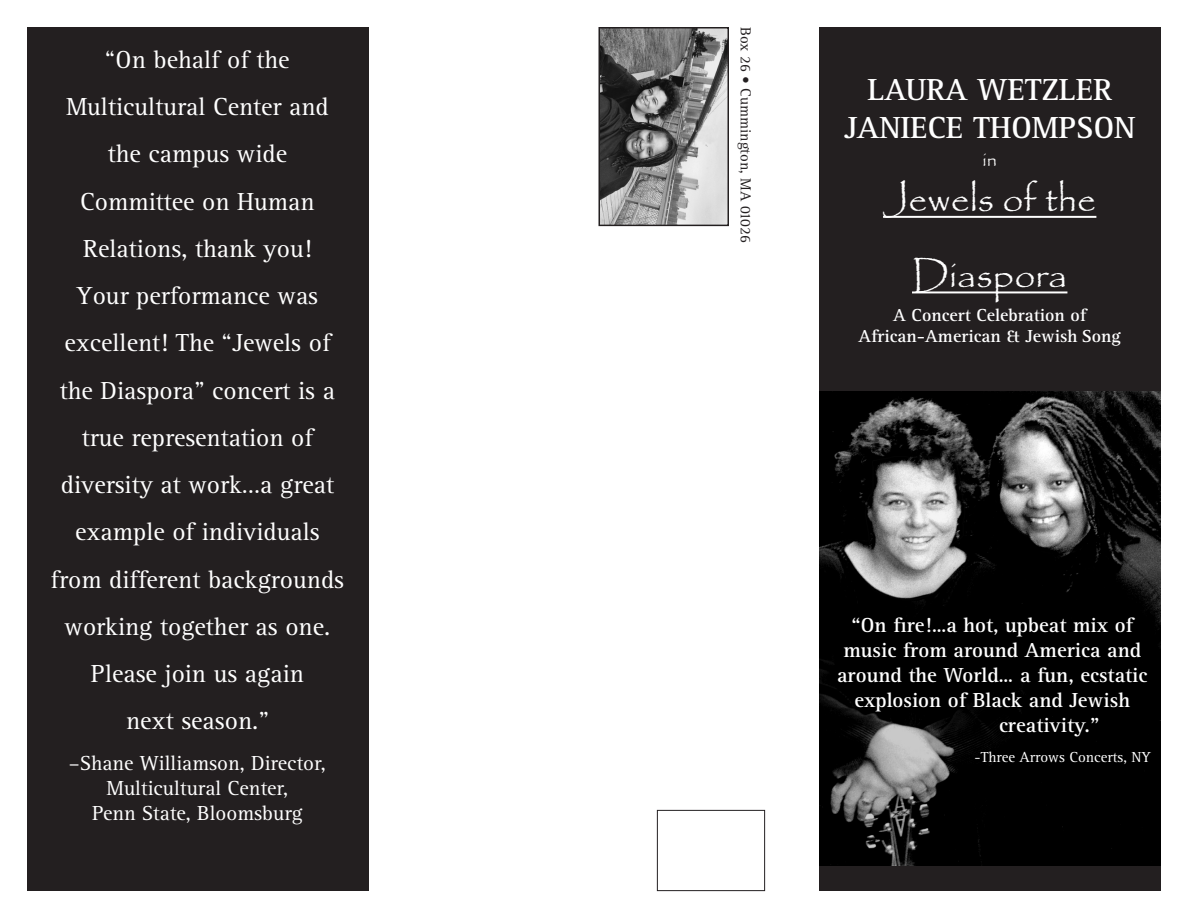
<style>
.page{position:relative;width:1188px;height:918px;background:#fff}
.page>*{position:absolute;margin:0;border:0;box-sizing:border-box;transform-origin:0 0}
.heading_2{font:45px/75.6px "Papyrus ICG";color:#fff;text-align:center}
.heading_1{font:700 31.5px "Rotis Serif";color:#fff}
.t1{font:25.5px/47.2px "Rotis Serif";color:#fff;text-align:center}
.t2{font:24px "Papyrus ICG";color:#fff}
.t3{font:700 21px/25.2px "Rotis Serif";color:#fff;text-align:center}
.t4{font:21px "Rotis Serif";color:#fff}
.heading_1-2{font:700 18px "Rotis Serif";color:#fff}
.t5{font:15px "Rotis Serif";color:#231f20}
.t6{font:15px "Rotis Serif";color:#fff}
</style>
<div class="page">
<div style="left:28px;top:28px;width:340px;height:862px;background:#231f20"></div>
<div style="left:27px;top:27px;width:342px;height:864px;border:2px solid #231f20"></div>
<div style="left:820px;top:28px;width:340px;height:862px;background:#231f20"></div>
<img style="left:819px;top:391px;width:342px;height:474px">
<hr style="left:883px;top:216px;width:213px;height:2px;background:#fff">
<hr style="left:912px;top:291px;width:155px;height:2px;background:#fff">
<div style="left:657px;top:810px;width:108px;height:81px;border:1px solid #231f20"></div>
<img style="left:601px;top:30px;width:125px;height:193px">
<div style="left:598px;top:27px;width:131px;height:199px;border:2px solid #231f20"></div>
<p class="t1" style="left:66px;top:37px;width:264px">“On behalf of the<br>Multicultural Center and the campus wide</p>
<p class="t1" style="left:80px;top:178px;width:236px">Committee on Human</p>
<p class="t1" style="left:83px;top:226px;width:230px">Relations, thank you!</p>
<p class="t1" style="left:77px;top:273px;width:243px">Your performance was</p>
<p class="t1" style="left:60px;top:320px;width:277px">excellent! The “Jewels of the Diaspora” concert is a true representation of</p>
<p class="t1" style="left:51px;top:462px;width:295px">diversity at work…a great example of individuals from different backgrounds working together as one.<br>Please join us again</p>
<p class="t1" style="left:126px;top:698px;width:144px">next season.”</p>
<p class="t4" style="left:69px;top:751px;width:258px">–Shane Williamson, Director,</p>
<p class="t4" style="left:106px;top:776px;width:183px">Multicultural Center,</p>
<p class="t4" style="left:92px;top:801px;width:212px">Penn State, Bloomsburg</p>
<p class="t5" style="left:754px;top:27px;width:217px;rotate:90deg">Box 26 • Cummington, MA 01026</p>
<p class="heading_1" style="left:867px;top:71px;width:246px">Laura Wetzler</p>
<p class="heading_1" style="left:844px;top:109px;width:292px">Janiece Thompson</p>
<p class="t2" style="left:983px;top:145px;width:16px">in</p>
<p class="heading_2" style="left:883px;top:163px;width:215px">Jewels of the<br>Diaspora</p>
<p class="heading_1-2" style="left:893px;top:304px;width:194px">A Concert Celebration of</p>
<p class="heading_1-2" style="left:859px;top:326px;width:264px">African-American &amp; Jewish Song</p>
<p class="t3" style="left:837px;top:612px;width:312px">“On fire!…a hot, upbeat mix of music from around America and around the World… a fun, ecstatic explosion of Black and Jewish</p>
<p class="t3" style="left:999px;top:713px;width:102px">creativity.”</p>
<p class="t6" style="left:975px;top:749px;width:178px">-Three Arrows Concerts, NY</p>
</div>
